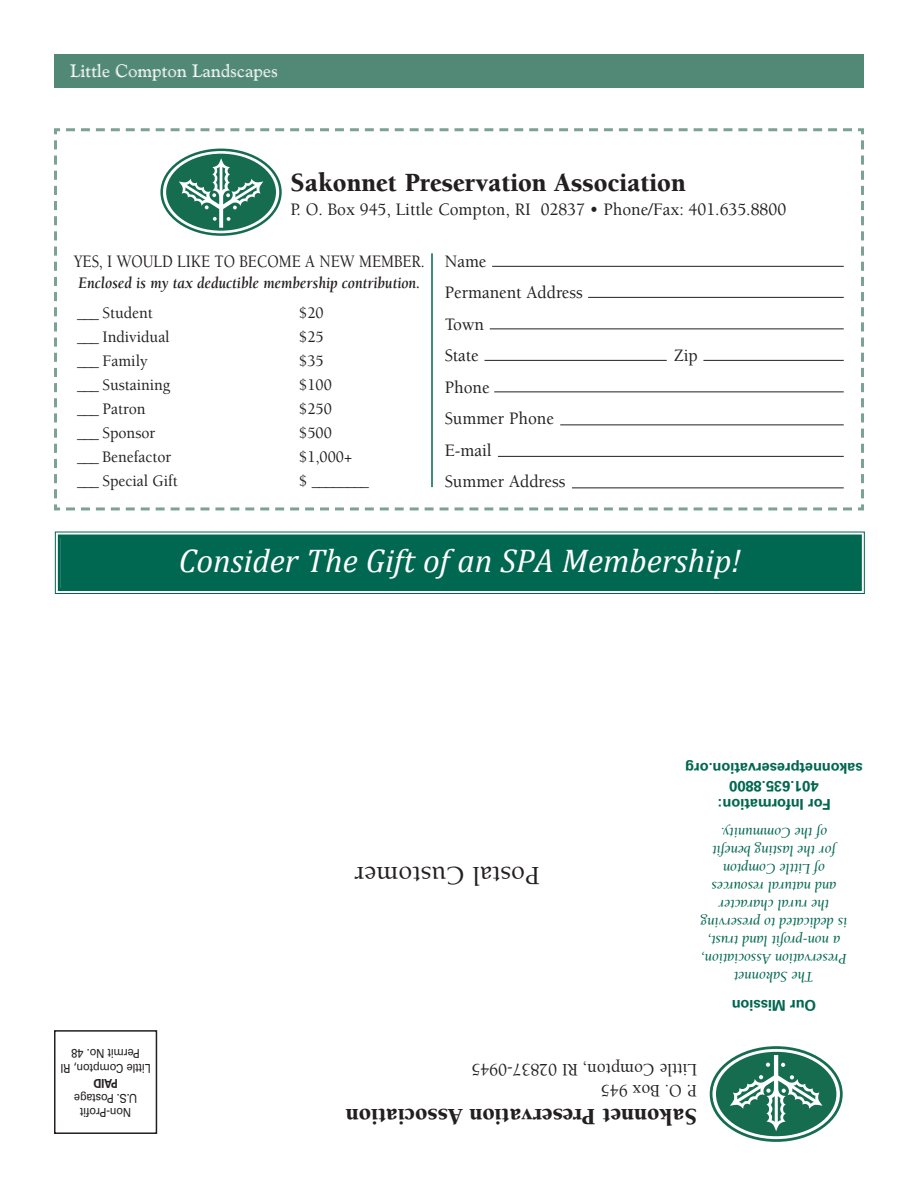
<style>
.page{position:relative;width:918px;height:1188px;background:#fff}
.page>*{position:absolute;margin:0;border:0;box-sizing:border-box;transform-origin:0 0}
.t1{font:italic 33px "Cambria";color:#fff}
.t2{font:900 27px "Berkeley";color:#231f20;scale:.95 1}
.t3{font:500 27px "Berkeley";color:#231f20}
.t4{font:900 24px "Berkeley";color:#231f20;scale:.95 1}
.t5{font:500 18px/31.5px "Berkeley";color:#231f20;scale:.95 1}
.t6{font:500 18px "Berkeley";color:#231f20;scale:.85 1}
.t7{font:18px "Goudy Handtooled BT";color:#fff}
.t8{font:500 16.5px "Berkeley";color:#231f20;scale:.95 1}
.t9{font:italic 700 16.5px "Berkeley";color:#231f20;scale:.9 1}
.t10{font:italic 15px/18px "Berkeley";letter-spacing:-.01em;color:#006750;text-align:center}
.t11{font:700 15px/18px "Zurich BT";letter-spacing:-.01em;color:#006750;text-align:center}
.t12{font:12.3px/14.9px "Zurich BT";letter-spacing:-.01em;color:#231f20;text-align:center;scale:.9 1}
.t13{font:700 12.3px "Zurich BT";color:#231f20;scale:.9 1}
</style>
<div class="page">
<div style="left:716px;top:1052px;width:120px;height:84px;background:#156c4e;border-radius:50%"></div>
<svg style="left:730px;top:1055px;width:93px;height:76px"></svg>
<div style="left:710px;top:1046px;width:133px;height:96px;border:3px solid #156c4e;border-radius:50%"></div>
<div style="left:54px;top:1030px;width:103px;height:104px;border:2px solid #231f20"></div>
<div style="left:54px;top:54px;width:810px;height:34px;background:#518876"></div>
<svg style="left:54px;top:128px;width:810px;height:383px"></svg>
<div style="left:160px;top:149px;width:122px;height:87px;border:3px solid #156c4e;border-radius:50%"></div>
<hr style="left:431px;top:253px;width:2px;height:234px;background:#006750">
<hr style="left:492px;top:266px;width:352px;height:1px;background:#231f20">
<hr style="left:588px;top:297px;width:256px;height:1px;background:#231f20">
<hr style="left:490px;top:328px;width:354px;height:1px;background:#231f20">
<hr style="left:703px;top:360px;width:141px;height:1px;background:#231f20">
<hr style="left:484px;top:360px;width:183px;height:1px;background:#231f20">
<hr style="left:494px;top:392px;width:350px;height:1px;background:#231f20">
<hr style="left:560px;top:424px;width:284px;height:1px;background:#231f20">
<hr style="left:498px;top:456px;width:346px;height:1px;background:#231f20">
<hr style="left:572px;top:488px;width:272px;height:1px;background:#231f20">
<div style="left:61px;top:538px;width:798px;height:50px;background:#006750"></div>
<div style="left:55px;top:532px;width:810px;height:62px;border:1px solid #006750"></div>
<div style="left:58px;top:535px;width:804px;height:56px;border:3px solid #006750"></div>
<p class="t7" style="left:70px;top:60px;width:209px">Little Compton Landscapes</p>
<h2 class="t2" style="left:291px;top:168px;width:418px">Sakonnet Preservation Association</h2>
<p class="t5" style="left:291px;top:194px;width:523px">P. O. Box 945, Little Compton, RI 02837 • Phone/Fax: 401.635.8800</p>
<p class="t6" style="left:74px;top:251px;width:415px">YES, I WOULD LIKE TO BECOME A NEW MEMBER.</p>
<p class="t9" style="left:79px;top:274px;width:381px">Enclosed is my tax deductible membership contribution.</p>
<p class="t8" style="left:77px;top:304px;width:81px">___ Student</p>
<p class="t8" style="left:299px;top:304px;width:27px">$20</p>
<p class="t8" style="left:77px;top:328px;width:99px">___ Individual</p>
<p class="t8" style="left:299px;top:328px;width:27px">$25</p>
<p class="t8" style="left:77px;top:352px;width:76px">___ Family</p>
<p class="t8" style="left:299px;top:352px;width:27px">$35</p>
<p class="t8" style="left:77px;top:376px;width:100px">___ Sustaining</p>
<p class="t8" style="left:299px;top:376px;width:36px">$100</p>
<p class="t8" style="left:77px;top:400px;width:74px">___ Patron</p>
<p class="t8" style="left:299px;top:400px;width:36px">$250</p>
<p class="t8" style="left:77px;top:424px;width:84px">___ Sponsor</p>
<p class="t8" style="left:299px;top:424px;width:36px">$500</p>
<p class="t8" style="left:77px;top:448px;width:101px">___ Benefactor</p>
<p class="t8" style="left:299px;top:448px;width:57px">$1,000+</p>
<p class="t8" style="left:77px;top:472px;width:108px">___ Special Gift</p>
<p class="t8" style="left:299px;top:472px;width:75px">$ ________</p>
<p class="t5" style="left:445px;top:246px;width:147px">Name<br>Permanent Address<br>Town<br>State</p>
<p class="t5" style="left:445px;top:372px;width:129px">Phone<br>Summer Phone<br>E-mail<br>Summer Address</p>
<p class="t5" style="left:674px;top:340px;width:27px">Zip</p>
<h1 class="t1" style="left:179px;top:541px;width:564px">Consider The Gift of an SPA Membership!</h1>
<p class="t12" style="left:151px;top:1076px;width:102px;rotate:-180deg">Little Compton, RI<br>Permit No. 48</p>
<p class="t13" style="left:118px;top:1091px;width:29px;rotate:-180deg">PAID</p>
<p class="t12" style="left:137px;top:1120px;width:72px;rotate:-180deg">Non-Profit<br>U.S. Postage</p>
<h2 class="t3" style="left:540px;top:889px;width:187px;rotate:-180deg">Postal Customer</h2>
<p class="t11" style="left:863px;top:813px;width:179px;rotate:-180deg">For Information:<br>401.635.8800 sakonnetpreservation.org</p>
<p class="t10" style="left:847px;top:986px;width:148px;rotate:-180deg">The Sakonnet<br>Preservation Association, a non-profit land trust,<br>is dedicated to preserving the rural character<br>and natural resources<br>of Little Compton<br>for the lasting benefit<br>of the Community.</p>
<p class="t11" style="left:816px;top:1015px;width:86px;rotate:-180deg">Our Mission</p>
<p class="t5" style="left:697px;top:1101px;width:239px;line-height:21px;rotate:-180deg">P. O. Box 945<br>Little Compton, RI 02837-0945</p>
<h3 class="t4" style="left:697px;top:1129px;width:371px;rotate:-180deg">Sakonnet Preservation Association</h3>
</div>
